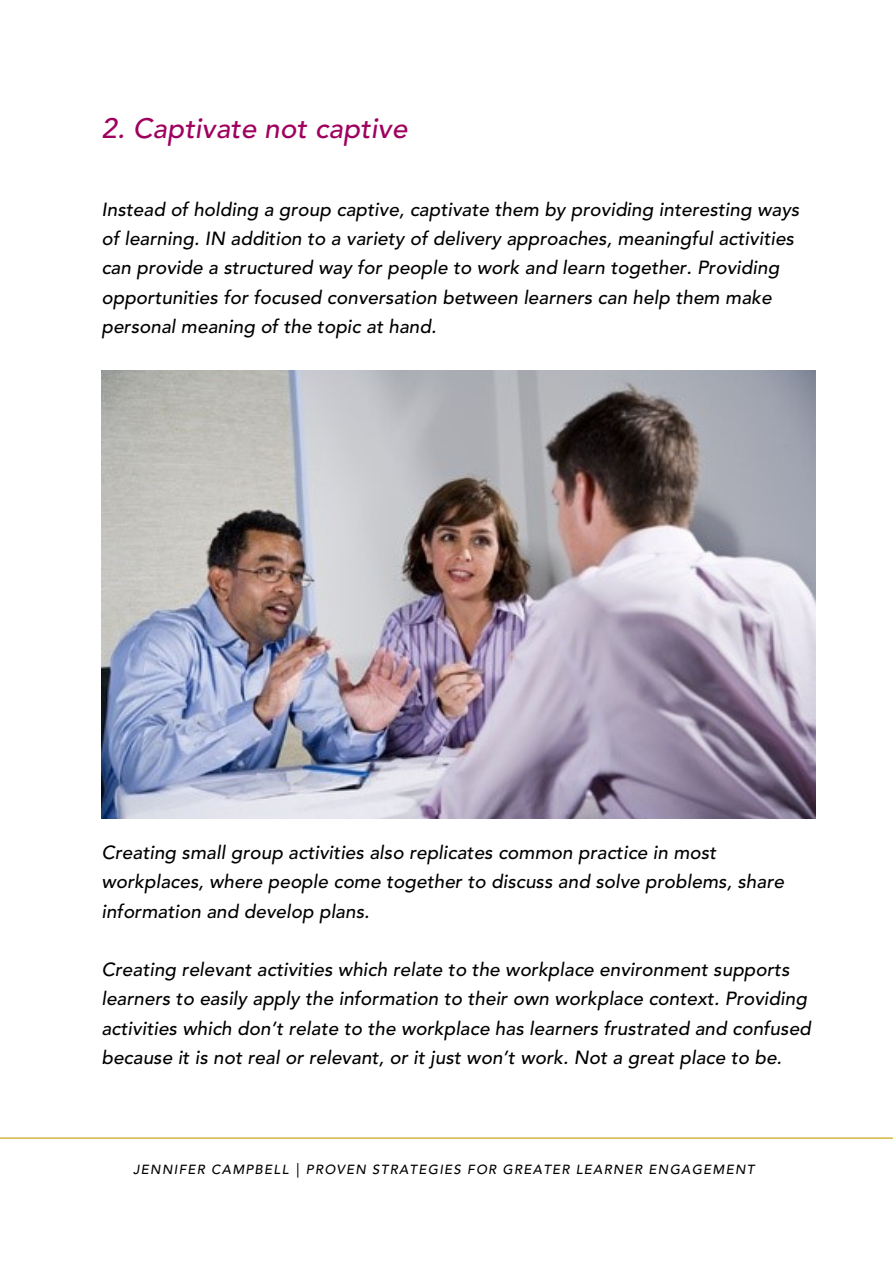
<style>
.page{position:relative;width:893px;height:1264px;background:#fff}
.page>*{position:absolute;margin:0;border:0;box-sizing:border-box;transform-origin:0 0}
.t1{font:italic 500 27.9px "Avenir LT Std";letter-spacing:.005em;color:#9f005e}
.t2{font:italic 500 18.9px/29.2px "Avenir LT Std";letter-spacing:.005em;color:#000}
.t3{font:italic 500 13.05px "Avenir LT Std";letter-spacing:.1em;color:#000}
</style>
<div class="page">
<img style="left:101px;top:370px;width:714px;height:448px">
<hr style="left:0;top:1137px;width:892px;height:1px;background:#c4a003">
<p class="t1" style="left:101px;top:117px;width:307px">2. Captivate not captive</p>
<p class="t2" style="left:101px;top:196px;width:699px">Instead of holding a group captive, captivate them by providing interesting ways of learning. IN addition to a variety of delivery approaches, meaningful activities can provide a structured way for people to work and learn together. Providing opportunities for focused conversation between learners can help them make personal meaning of the topic at hand.</p>
<p class="t2" style="left:101px;top:839px;width:684px">Creating small group activities also replicates common practice in most workplaces, where people come together to discuss and solve problems, share information and develop plans.</p>
<p class="t2" style="left:101px;top:956px;width:710px">Creating relevant activities which relate to the workplace environment supports learners to easily apply the information to their own workplace context. Providing activities which don’t relate to the workplace has learners frustrated and confused because it is not real or relevant, or it just won’t work. Not a great place to be.</p>
<p class="t3" style="left:133px;top:1163px;width:622px">JENNIFER CAMPBELL | PROVEN STRATEGIES FOR GREATER LEARNER ENGAGEMENT</p>
</div>
